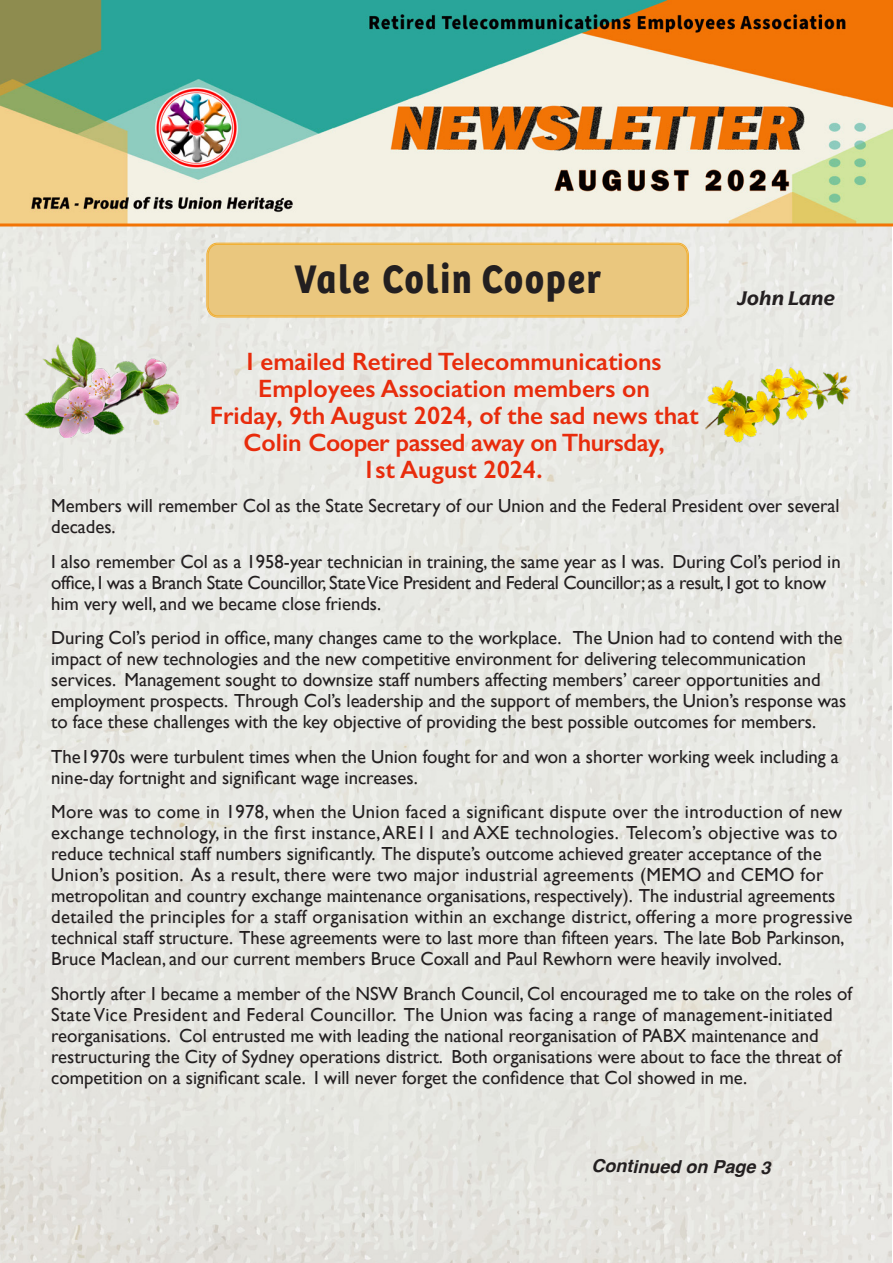
<style>
.page{position:relative;width:893px;height:1263px;background:#fff}
.page>*{position:absolute;margin:0;border:0;box-sizing:border-box;transform-origin:0 0}
.Article_Header{font:700 41.4px "Bree";letter-spacing:.06em;color:#231f20;scale:.87 1}
.Article_Body{font:600 25.2px/27px "Gill Sans";color:#e82c0c;text-align:center}
.t1{font:italic 600 20.55px "Arpona";color:#231f20}
.Article_Body-2{font:18.9px/21px "Gill Sans";color:#231f20}
.Continued_On_Label{font:italic 700 18px "Helvetica";color:#231f20}
</style>
<div class="page">
<div style="left:0;top:226px;width:891px;height:1037px;background:#e8e8e3"></div>
<svg style="left:0;top:0;width:893px;height:226px;background:#adb491"></svg>
<div style="left:207px;top:243px;width:482px;height:74px;background:#eac77e"></div>
<img style="left:700px;top:348px;width:155px;height:101px">
<img style="left:12px;top:328px;width:170px;height:110px">
<p class="Article_Header" style="left:294px;top:254px;width:354px">Vale Colin Cooper</p>
<p class="t1" style="left:737px;top:285px;width:100px">John Lane</p>
<p class="Article_Body" style="left:210px;top:348px;width:490px">I emailed Retired Telecommunications Employees Association members on<br>Friday, 9th August 2024, of the sad news that Colin Cooper passed away on Thursday,<br>1st August 2024.</p>
<p class="Article_Body-2" style="left:51px;top:495px;width:790px">Members will remember Col as the State Secretary of our Union and the Federal President over several decades.</p>
<p class="Article_Body-2" style="left:51px;top:551px;width:791px">I also remember Col as a 1958-year technician in training, the same year as I was. During Col’s period in office, I was a Branch State Councillor, State Vice President and Federal Councillor; as a result, I got to know him very well, and we became close friends.</p>
<p class="Article_Body-2" style="left:51px;top:627px;width:797px">During Col’s period in office, many changes came to the workplace. The Union had to contend with the impact of new technologies and the new competitive environment for delivering telecommunication services. Management sought to downsize staff numbers affecting members’ career opportunities and employment prospects. Through Col’s leadership and the support of members, the Union’s response was to face these challenges with the key objective of providing the best possible outcomes for members.</p>
<p class="Article_Body-2" style="left:51px;top:746px;width:789px">The1970s were turbulent times when the Union fought for and won a shorter working week including a nine-day fortnight and significant wage increases.</p>
<p class="Article_Body-2" style="left:51px;top:801px;width:803px">More was to come in 1978, when the Union faced a significant dispute over the introduction of new exchange technology, in the first instance, ARE11 and AXE technologies. Telecom’s objective was to reduce technical staff numbers significantly. The dispute’s outcome achieved greater acceptance of the Union’s position. As a result, there were two major industrial agreements (MEMO and CEMO for metropolitan and country exchange maintenance organisations, respectively). The industrial agreements detailed the principles for a staff organisation within an exchange district, offering a more progressive technical staff structure. These agreements were to last more than fifteen years. The late Bob Parkinson, Bruce Maclean, and our current members Bruce Coxall and Paul Rewhorn were heavily involved.</p>
<p class="Article_Body-2" style="left:51px;top:983px;width:803px">Shortly after I became a member of the NSW Branch Council, Col encouraged me to take on the roles of State Vice President and Federal Councillor. The Union was facing a range of management-initiated reorganisations. Col entrusted me with leading the national reorganisation of PABX maintenance and restructuring the City of Sydney operations district. Both organisations were about to face the threat of competition on a significant scale. I will never forget the confidence that Col showed in me.</p>
<p class="Continued_On_Label" style="left:592px;top:1155px;width:181px">Continued on Page 3</p>
</div>
